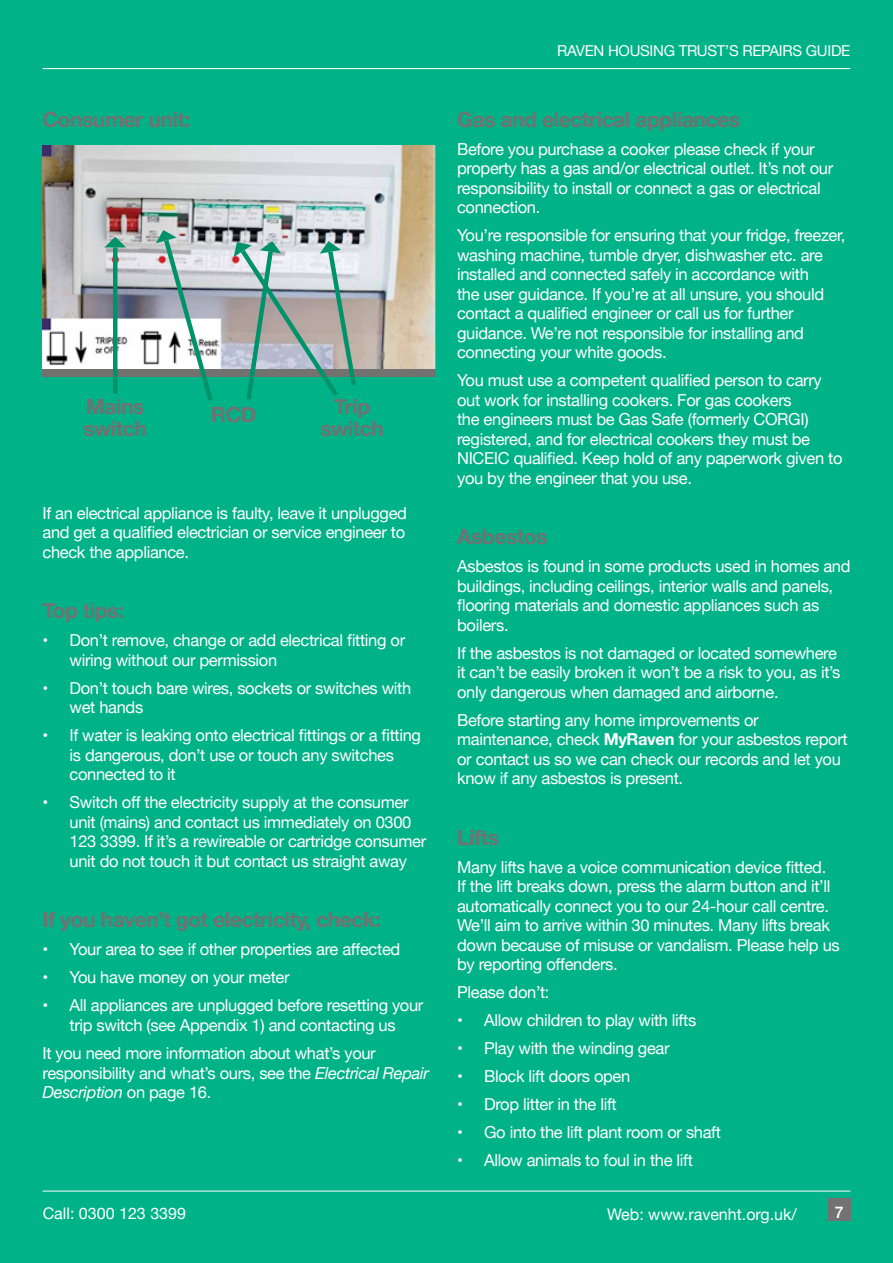
<style>
.page{position:relative;width:893px;height:1263px;background:#00b288}
.page>*{position:absolute;margin:0;border:0;box-sizing:border-box;transform-origin:0 0}
.t1{font:700 21px/22px "Helvetica Neue";letter-spacing:-.02em;color:#717271}
.t2{font:16.5px/19.5px "Helvetica Neue";letter-spacing:-.02em;color:#fff}
.t3{font:16.05px "Helvetica Neue";color:#fff}
.t4{font:500 16.05px "Helvetica Neue";color:#fff}
.t5{font:15px "Helvetica Neue";letter-spacing:-.02em;color:#fff}
.s1{font-style:italic}
.s2{font-weight:700}
</style>
<div class="page">
<hr style="left:43px;top:1191px;width:807px;height:1px;background:#fff">
<div style="left:828px;top:1198px;width:22px;height:22px;background:#717271"></div>
<hr style="left:43px;top:68px;width:807px;height:1px;background:#fff">
<img style="left:43px;top:146px;width:393px;height:223px">
<div style="left:43px;top:369px;width:393px;height:7px;background:#727271"></div>
<hr style="left:113px;top:247px;width:4px;height:146px;background:#009269">
<svg style="left:104px;top:237px;width:22px;height:10px"></svg>
<svg style="left:156px;top:230px;width:60px;height:171px"></svg>
<svg style="left:234px;top:241px;width:125px;height:159px"></svg>
<p class="t1" style="left:43px;top:109px;width:149px">Consumer unit:</p>
<p class="t1" style="left:83px;top:396px;width:65px">Mains switch</p>
<p class="t1" style="left:320px;top:396px;width:65px;text-align:center">Trip switch</p>
<p class="t1" style="left:211px;top:404px;width:47px">RCD</p>
<p class="t2" style="left:43px;top:504px;width:366px;text-align:justify">If an electrical appliance is faulty, leave it unplugged and get a qualified electrician or service engineer to check the appliance.</p>
<p class="t1" style="left:43px;top:600px;width:83px">Top tips:</p>
<p class="t2" style="left:70px;top:632px;width:337px;text-indent:-27px">• Don’t remove, change or add electrical fitting or wiring without our permission</p>
<p class="t2" style="left:70px;top:679px;width:343px;text-indent:-27px">• Don’t touch bare wires, sockets or switches with wet hands</p>
<p class="t2" style="left:70px;top:727px;width:353px;text-indent:-27px">• If water is leaking onto electrical fittings or a fitting is dangerous, don’t use or touch any switches connected to it</p>
<p class="t2" style="left:70px;top:794px;width:358px;text-indent:-27px">• Switch off the electricity supply at the consumer unit (mains) and contact us immediately on 0300<br>123 3399. If it’s a rewireable or cartridge consumer unit do not touch it but contact us straight away</p>
<p class="t1" style="left:43px;top:909px;width:339px">If you haven’t got electricity, check:</p>
<p class="t2" style="left:43px;top:941px;width:359px">• Your area to see if other properties are affected</p>
<p class="t2" style="left:43px;top:969px;width:249px">• You have money on your meter</p>
<p class="t2" style="left:43px;top:997px;width:382px;text-align:center">• All appliances are unplugged before resetting your trip switch (see Appendix 1) and contacting us</p>
<p class="t2" style="left:43px;top:1044px;width:388px">It you need more information about what’s your responsibility and what’s ours, see the <span class="s1">Electrical Repair<br>Description</span> on page 16.</p>
<p class="t5" style="left:557px;top:40px;width:295px">RAVEN HOUSING TRUST’S REPAIRS GUIDE</p>
<p class="t1" style="left:457px;top:109px;width:284px">Gas and electrical appliances</p>
<p class="t2" style="left:457px;top:140px;width:378px">Before you purchase a cooker please check if your property has a gas and/or electrical outlet. It’s not our responsibility to install or connect a gas or electrical connection.</p>
<p class="t2" style="left:457px;top:227px;width:390px">You’re responsible for ensuring that your fridge, freezer, washing machine, tumble dryer, dishwasher etc. are installed and connected safely in accordance with<br>the user guidance. If you’re at all unsure, you should contact a qualified engineer or call us for further guidance. We’re not responsible for installing and connecting your white goods.</p>
<p class="t2" style="left:457px;top:372px;width:387px">You must use a competent qualified person to carry out work for installing cookers. For gas cookers<br>the engineers must be Gas Safe (formerly CORGI) registered, and for electrical cookers they must be NICEIC qualified. Keep hold of any paperwork given to you by the engineer that you use.</p>
<p class="t1" style="left:457px;top:526px;width:92px">Asbestos</p>
<p class="t2" style="left:457px;top:558px;width:395px">Asbestos is found in some products used in homes and buildings, including ceilings, interior walls and panels, flooring materials and domestic appliances such as boilers.</p>
<p class="t2" style="left:457px;top:644px;width:385px">If the asbestos is not damaged or located somewhere it can’t be easily broken it won’t be a risk to you, as it’s only dangerous when damaged and airborne.</p>
<p class="t2" style="left:457px;top:711px;width:392px">Before starting any home improvements or maintenance, check <span class="s2">MyRaven</span> for your asbestos report or contact us so we can check our records and let you know if any asbestos is present.</p>
<p class="t1" style="left:457px;top:827px;width:43px">Lifts</p>
<p class="t2" style="left:457px;top:858px;width:384px">Many lifts have a voice communication device fitted.<br>If the lift breaks down, press the alarm button and it’ll automatically connect you to our 24-hour call centre.<br>We’ll aim to arrive within 30 minutes. Many lifts break down because of misuse or vandalism. Please help us by reporting offenders.</p>
<p class="t2" style="left:457px;top:984px;width:94px">Please don’t:</p>
<p class="t2" style="left:457px;top:1012px;width:241px">• Allow children to play with lifts</p>
<p class="t2" style="left:457px;top:1040px;width:214px">• Play with the winding gear</p>
<p class="t2" style="left:457px;top:1068px;width:175px">• Block lift doors open</p>
<p class="t2" style="left:457px;top:1096px;width:161px">• Drop litter in the lift</p>
<p class="t2" style="left:457px;top:1124px;width:265px">• Go into the lift plant room or shaft</p>
<p class="t2" style="left:457px;top:1152px;width:237px">• Allow animals to foul in the lift</p>
<p class="t3" style="left:43px;top:1201px;width:145px">Call: 0300 123 3399</p>
<p class="t3" style="left:607px;top:1202px;width:191px">Web: www.ravenht.org.uk/</p>
<p class="t4" style="left:835px;top:1199px;width:10px">7</p>
</div>
